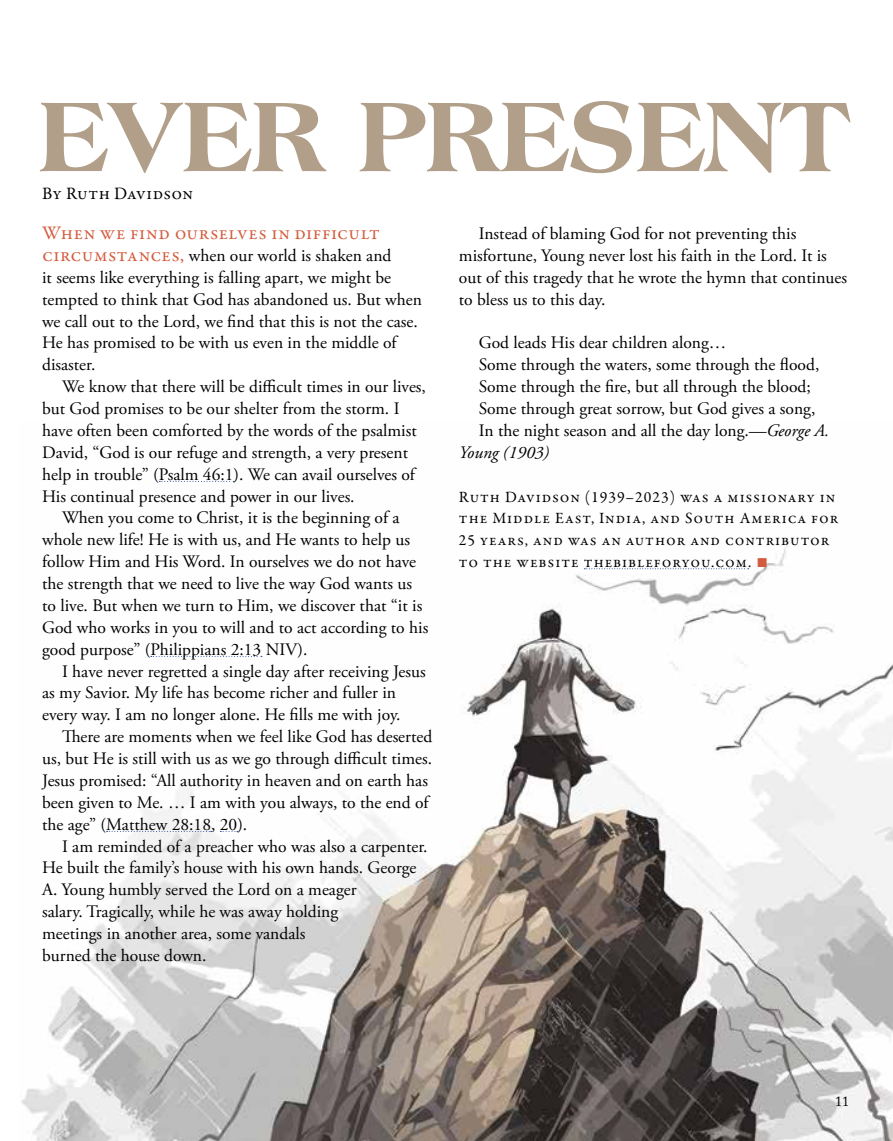
<style>
.page{position:relative;width:893px;height:1141px;background:#fff}
.page>*{position:absolute;margin:0;border:0;box-sizing:border-box;transform-origin:0 0}
.t1{font:800 105px "Americana BT";color:#b19f89;scale:.94 1}
.t2{font:19.25px "Garamond Premr Pro";letter-spacing:.03em;color:#d45c3e}
.t3{font:17.5px/21.9px "Adobe Garamond Pro";color:#000}
.t4{font:17.5px "Garamond Premr Pro";letter-spacing:.01em;color:#000}
.t5{font:italic 17.5px "Adobe Garamond Pro";color:#000}
.t6{font:15.75px/21.9px "Garamond Premr Pro";letter-spacing:.06em;color:#000}
.t7{font:14px "Adobe Caslon Pro";color:#000}
.s1{font-family:"Garamond Premr Pro";font-size:19.25px;color:#d45c3e}
.s2{font-style:italic}
.s3{font-family:"Arial";font-size:19.25px;color:#d45c3e}
</style>
<div class="page">
<img style="left:21px;top:480px;width:872px;height:661px">
<svg style="left:159px;top:481px;width:75px;height:1px"></svg>
<svg style="left:151px;top:656px;width:111px;height:1px"></svg>
<svg style="left:107px;top:831px;width:105px;height:1px"></svg>
<svg style="left:220px;top:831px;width:18px;height:1px"></svg>
<svg style="left:584px;top:568px;width:165px;height:1px"></svg>
<h1 class="t1" style="left:39px;top:73px;width:865px">EVER PRESENT</h1>
<p class="t4" style="left:42px;top:183px;width:152px">By Ruth Davidson</p>
<p class="t2" style="left:42px;top:221px;width:339px">When we find ourselves in difficult</p>
<p class="t3" style="left:42px;top:245px;width:381px"><span class="s1">circumstances,</span> when our world is shaken and<br>it seems like everything is falling apart, we might be tempted to think that God has abandoned us. But when we call out to the Lord, we find that this is not the case.<br>He has promised to be with us even in the middle of disaster.</p>
<p class="t3" style="left:62px;top:376px;width:365px">We know that there will be difficult times in our lives,</p>
<p class="t3" style="left:42px;top:398px;width:359px">but God promises to be our shelter from the storm. I</p>
<p class="t3" style="left:42px;top:420px;width:376px">have often been comforted by the words of the psalmist</p>
<p class="t3" style="left:42px;top:442px;width:367px">David, “God is our refuge and strength, a very present</p>
<p class="t3" style="left:42px;top:464px;width:374px">help in trouble” (Psalm 46:1). We can avail ourselves of</p>
<p class="t3" style="left:42px;top:486px;width:314px">His continual presence and power in our lives.</p>
<p class="t3" style="left:62px;top:508px;width:339px">When you come to Christ, it is the beginning of a</p>
<p class="t3" style="left:42px;top:529px;width:369px">whole new life! He is with us, and He wants to help us</p>
<p class="t3" style="left:42px;top:551px;width:375px">follow Him and His Word. In ourselves we do not have</p>
<p class="t3" style="left:42px;top:573px;width:372px">the strength that we need to live the way God wants us</p>
<p class="t3" style="left:42px;top:595px;width:382px">to live. But when we turn to Him, we discover that “it is</p>
<p class="t3" style="left:42px;top:617px;width:388px">God who works in you to will and to act according to his</p>
<p class="t3" style="left:42px;top:639px;width:267px">good purpose” (Philippians 2:13 NIV).</p>
<p class="t3" style="left:62px;top:661px;width:365px">I have never regretted a single day after receiving Jesus</p>
<p class="t3" style="left:42px;top:683px;width:355px">as my Savior. My life has become richer and fuller in</p>
<p class="t3" style="left:42px;top:704px;width:360px">every way. I am no longer alone. He fills me with joy.</p>
<p class="t3" style="left:62px;top:726px;width:372px">There are moments when we feel like God has deserted</p>
<p class="t3" style="left:42px;top:748px;width:391px">us, but He is still with us as we go through difficult times.</p>
<p class="t3" style="left:42px;top:770px;width:387px">Jesus promised: “All authority in heaven and on earth has</p>
<p class="t3" style="left:42px;top:792px;width:388px">been given to Me. … I am with you always, to the end of</p>
<p class="t3" style="left:42px;top:814px;width:207px">the age” (Matthew 28:18, 20).</p>
<p class="t3" style="left:62px;top:836px;width:367px">I am reminded of a preacher who was also a carpenter.</p>
<p class="t3" style="left:42px;top:858px;width:376px">He built the family’s house with his own hands. George</p>
<p class="t3" style="left:42px;top:879px;width:316px">A. Young humbly served the Lord on a meager</p>
<p class="t3" style="left:42px;top:901px;width:298px">salary. Tragically, while he was away holding</p>
<p class="t3" style="left:42px;top:923px;width:265px">meetings in another area, some vandals</p>
<p class="t3" style="left:42px;top:945px;width:166px">burned the house down.</p>
<p class="t3" style="left:459px;top:223px;width:390px;text-indent:20px">Instead of blaming God for not preventing this misfortune, Young never lost his faith in the Lord. It is out of this tragedy that he wrote the hymn that continues to bless us to this day.</p>
<p class="t3" style="left:479px;top:333px;width:249px">God leads His dear children along…</p>
<p class="t3" style="left:479px;top:354px;width:342px">Some through the waters, some through the flood,</p>
<p class="t3" style="left:479px;top:376px;width:334px">Some through the fire, but all through the blood;</p>
<p class="t3" style="left:479px;top:398px;width:338px">Some through great sorrow, but God gives a song,</p>
<p class="t3" style="left:479px;top:420px;width:352px">In the night season and all the day long.<span class="s2">—George A.</span></p>
<p class="t5" style="left:459px;top:442px;width:92px">Young (1903)</p>
<p class="t6" style="left:459px;top:486px;width:381px">Ruth Davidson (1939–2023) was a missionary in the Middle East, India, and South America for 25 years, and was an author and contributor to the website thebibleforyou.com. <span class="s3">■</span></p>
<p class="t7" style="left:835px;top:1093px;width:15px">11</p>
</div>
